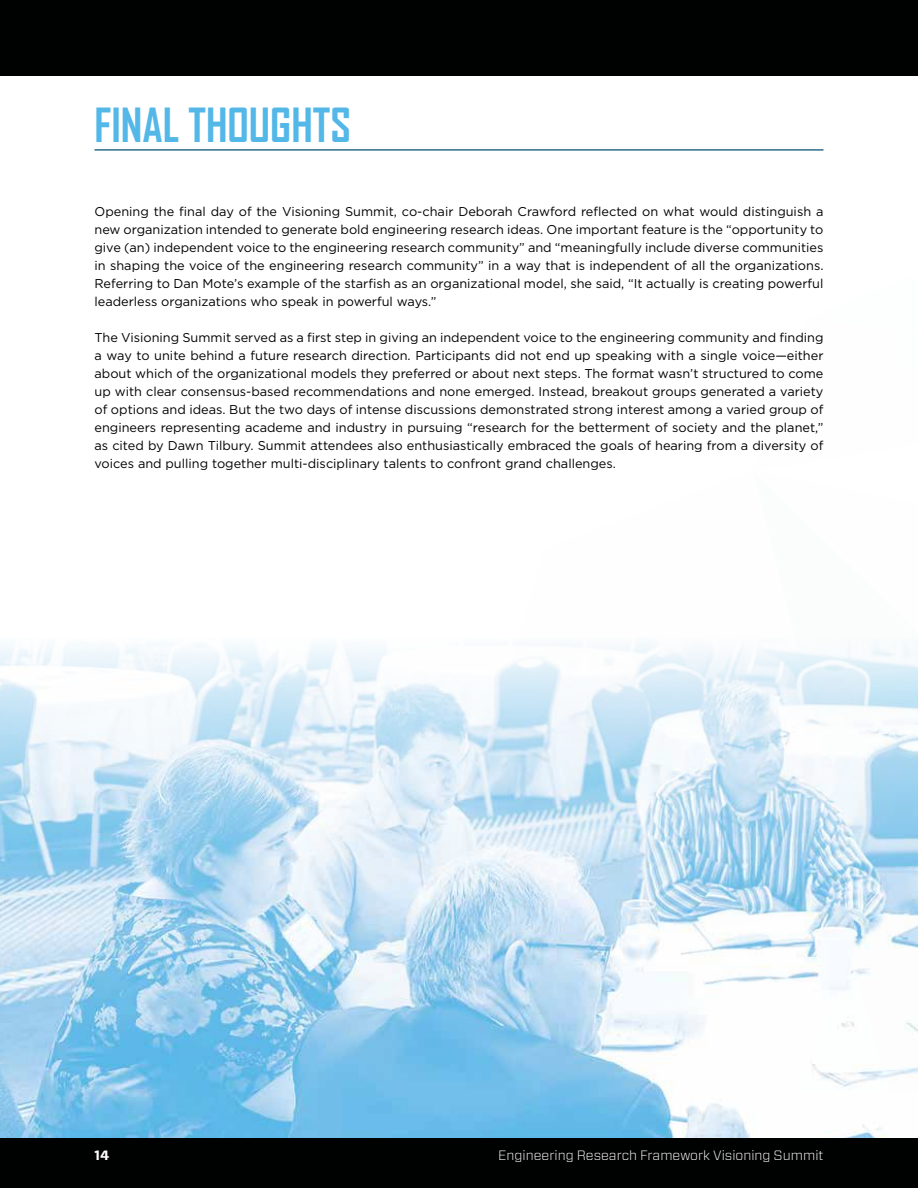
<style>
.page{position:relative;width:918px;height:1188px;background:#fff}
.page>*{position:absolute;margin:0;border:0;box-sizing:border-box;transform-origin:0 0}
.t1{font:700 45px "Agency FB";color:#53b7e8}
.t2{font:300 13.5px "Forza";color:#fff}
.t3{font:700 13.5px "Forza";color:#fff}
.t4{font:12.75px/18px "Gotham";color:#000;text-align:justify}
</style>
<div class="page">
<img style="left:0;top:642px;width:918px;height:497px">
<div style="left:0;top:1139px;width:918px;height:49px;background:#000101"></div>
<div style="left:0;top:0;width:918px;height:76px;background:#000101"></div>
<hr style="left:94px;top:149px;width:730px;height:2px;background:#2d6d8c">
<h1 class="t1" style="left:94px;top:98px;width:258px">FINAL THOUGHTS</h1>
<p class="t4" style="left:94px;top:202px;width:731px">Opening the final day of the Visioning Summit, co-chair Deborah Crawford reflected on what would distinguish a new organization intended to generate bold engineering research ideas. One important feature is the “opportunity to give (an) independent voice to the engineering research community” and “meaningfully include diverse communities in shaping the voice of the engineering research community” in a way that is independent of all the organizations.<br>Referring to Dan Mote’s example of the starfish as an organizational model, she said, “It actually is creating powerful leaderless organizations who speak in powerful ways.”</p>
<p class="t4" style="left:94px;top:328px;width:731px">The Visioning Summit served as a first step in giving an independent voice to the engineering community and finding a way to unite behind a future research direction. Participants did not end up speaking with a single voice—either about which of the organizational models they preferred or about next steps. The format wasn’t structured to come up with clear consensus-based recommendations and none emerged. Instead, breakout groups generated a variety of options and ideas. But the two days of intense discussions demonstrated strong interest among a varied group of engineers representing academe and industry in pursuing “research for the betterment of society and the planet,” as cited by Dawn Tilbury. Summit attendees also enthusiastically embraced the goals of hearing from a diversity of voices and pulling together multi-disciplinary talents to confront grand challenges.</p>
<p class="t3" style="left:94px;top:1146px;width:16px">14</p>
<p class="t2" style="left:498px;top:1146px;width:327px">Engineering Research Framework Visioning Summit</p>
</div>
